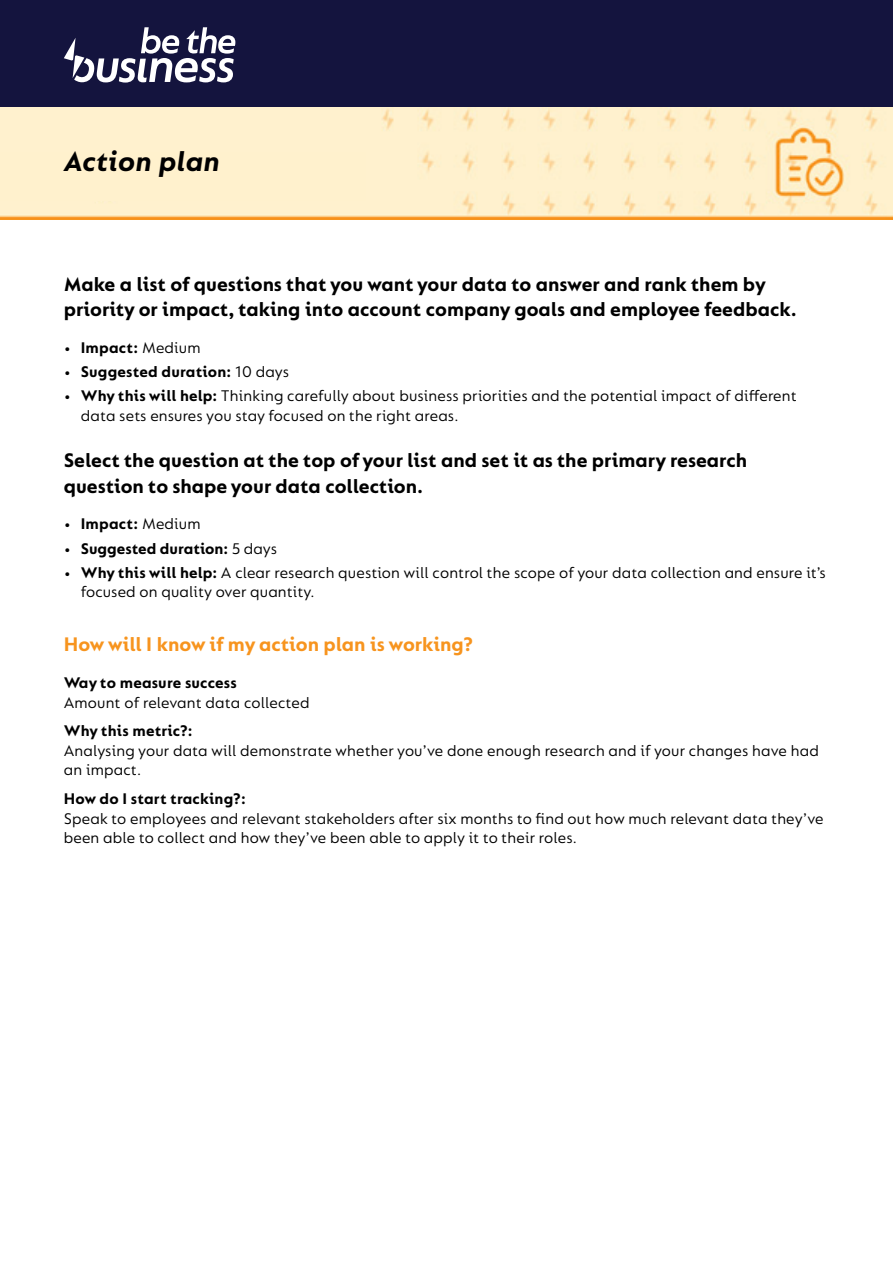
<style>
.page{position:relative;width:893px;height:1263px;background:#fff}
.page>*{position:absolute;margin:0;border:0;box-sizing:border-box;transform-origin:0 0}
.t1{font:italic 700 30px "FS Lucas";letter-spacing:.005em;color:#000}
.Subheader{font:700 21px/25.2px "FS Lucas";color:#000}
.Subheader-2{font:700 21px "FS Lucas";color:#f7941e}
.Body_Copy_2pt_below{font:16.5px/19.8px "FS Lucas";letter-spacing:.01em;color:#000}
.Bullets{font:16.5px/19.8px "FS Lucas";letter-spacing:.01em;color:#000}
.Body_Copy{font:16.5px/19.8px "FS Lucas";letter-spacing:.01em;color:#000}
._11pt_Bold{font:700 16.5px "FS Lucas";letter-spacing:.01em;color:#000}
.Bullets-2{font:700 16.5px "FS Lucas";letter-spacing:.01em;color:#000}
.Body_Copy-2{font:700 16.5px "FS Lucas";color:#000}
.s1{font-weight:400}
.s2{font-weight:700}
</style>
<div class="page">
<div style="left:0;top:0;width:893px;height:108px;background:#14143e"></div>
<img style="left:0;top:107px;width:893px;height:112px">
<div style="left:0;top:152px;width:366px;height:49px;background:#fff1cd"></div>
<svg style="left:64px;top:27px;width:171px;height:56px"></svg>
<p class="t1" style="left:64px;top:144px;width:158px">Action plan</p>
<p class="Subheader" style="left:64px;top:271px;width:735px">Make a list of questions that you want your data to answer and rank them by priority or impact, taking into account company goals and employee feedback.</p>
<p class="Bullets-2" style="left:64px;top:338px;width:138px">• Impact: <span class="s1">Medium</span></p>
<p class="Bullets-2" style="left:64px;top:362px;width:227px">• Suggested duration: <span class="s1">10 days</span></p>
<p class="Bullets" style="left:81px;top:386px;width:717px;text-indent:-17px"><span class="s2">• Why this will help:</span> Thinking carefully about business priorities and the potential impact of different data sets ensures you stay focused on the right areas.</p>
<p class="Subheader" style="left:64px;top:448px;width:685px">Select the question at the top of your list and set it as the primary research question to shape your data collection.</p>
<p class="Body_Copy-2" style="left:64px;top:515px;width:138px">• Impact: <span class="s1">Medium</span></p>
<p class="Body_Copy-2" style="left:64px;top:539px;width:215px">• Suggested duration: <span class="s1">5 days</span></p>
<p class="Body_Copy" style="left:81px;top:562px;width:746px;text-indent:-17px"><span class="s2">• Why this will help:</span> A clear research question will control the scope of your data collection and ensure it’s focused on quality over quantity.</p>
<p class="Subheader-2" style="left:64px;top:632px;width:411px">How will I know if my action plan is working?</p>
<p class="_11pt_Bold" style="left:64px;top:673px;width:174px">Way to measure success</p>
<p class="Body_Copy_2pt_below" style="left:64px;top:692px;width:247px">Amount of relevant data collected</p>
<p class="_11pt_Bold" style="left:64px;top:721px;width:130px">Why this metric?:</p>
<p class="Body_Copy_2pt_below" style="left:64px;top:740px;width:757px">Analysing your data will demonstrate whether you’ve done enough research and if your changes have had an impact.</p>
<p class="_11pt_Bold" style="left:64px;top:789px;width:183px">How do I start tracking?:</p>
<p class="Body_Copy_2pt_below" style="left:64px;top:808px;width:761px">Speak to employees and relevant stakeholders after six months to find out how much relevant data they’ve been able to collect and how they’ve been able to apply it to their roles.</p>
</div>
